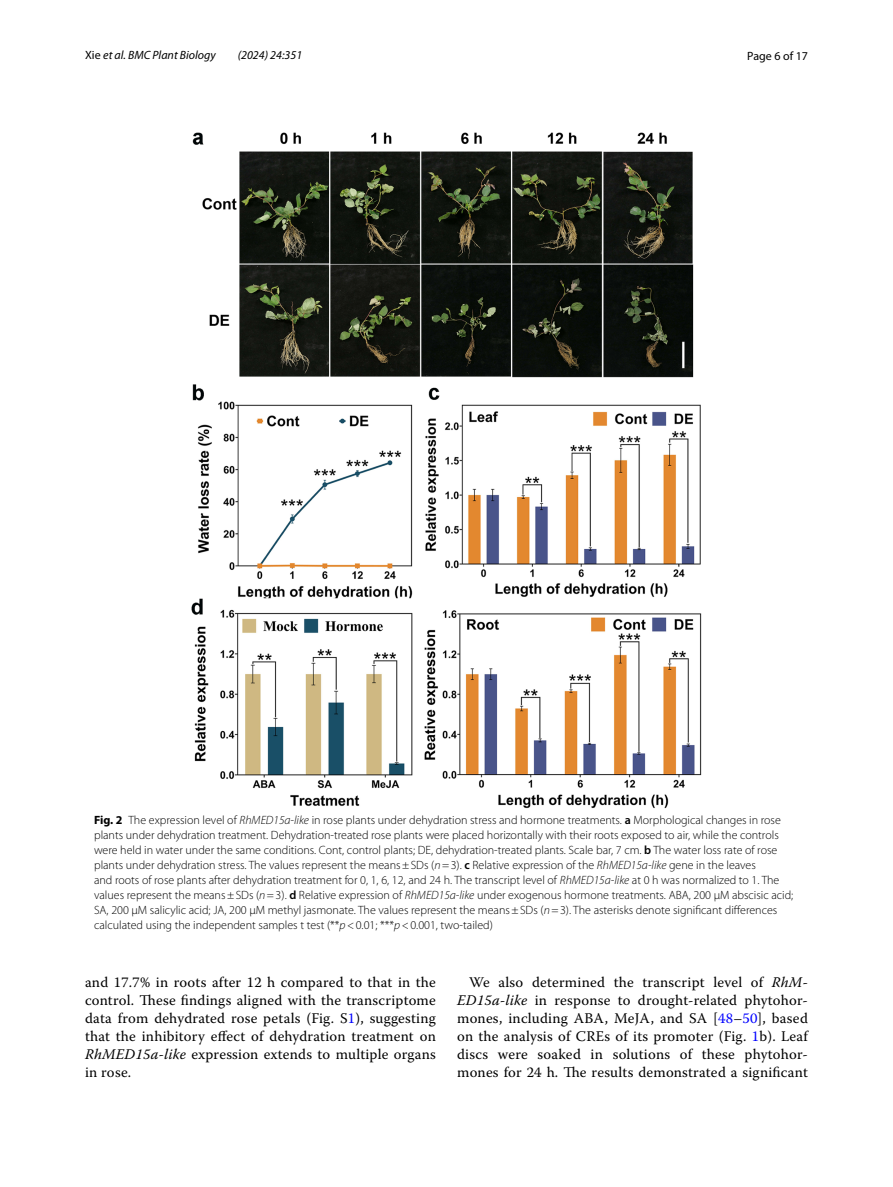
<style>
.page{position:relative;width:893px;height:1187px;background:#fff}
.page>*{position:absolute;margin:0;border:0;box-sizing:border-box;transform-origin:0 0}
.t1{font:14.7px/18px "Warnock Pro";letter-spacing:.015em;color:#000;text-align:justify}
.t2{font:300 12px/15px "Myriad Pro";color:#000}
.t3{font:italic 12px "Myriad Pro";color:#000}
.t4{font:12px "Myriad Pro";color:#000}
.s1{font-style:normal}
.s2{font-weight:700}
.s3{font-style:italic}
.s4{font-weight:600}
.s5{color:#00f}
</style>
<div class="page">
<img style="left:191px;top:133px;width:511px;height:675px">
<p class="t3" style="left:85px;top:48px;width:132px"><span class="s1">Xie</span> et al. BMC Plant Biology</p>
<p class="t3" style="left:238px;top:48px;width:66px">(2024) 24:351</p>
<p class="t4" style="left:747px;top:48px;width:62px">Page 6 of 17</p>
<p class="t2" style="left:94px;top:812px;width:701px"><span class="s2">Fig. 2</span> The expression level of <span class="s3">RhMED15a-like</span> in rose plants under dehydration stress and hormone treatments. <span class="s4">a</span> Morphological changes in rose plants under dehydration treatment. Dehydration-treated rose plants were placed horizontally with their roots exposed to air, while the controls were held in water under the same conditions. Cont, control plants; DE, dehydration-treated plants. Scale bar, 7 cm. <span class="s4">b</span> The water loss rate of rose plants under dehydration stress. The values represent the means±SDs (<span class="s3">n</span>=3). <span class="s4">c</span> Relative expression of the <span class="s3">RhMED15a-like</span> gene in the leaves<br>and roots of rose plants after dehydration treatment for 0, 1, 6, 12, and 24 h. The transcript level of <span class="s3">RhMED15a-like</span> at 0 h was normalized to 1. The values represent the means±SDs (<span class="s3">n</span>=3). <span class="s4">d</span> Relative expression of <span class="s3">RhMED15a-like</span> under exogenous hormone treatments. ABA, 200 µM abscisic acid; SA, 200 µM salicylic acid; JA, 200 µM methyl jasmonate. The values represent the means±SDs (<span class="s3">n</span>=3). The asterisks denote significant differences calculated using the independent samples t test (**<span class="s3">p</span>&lt;0.01; ***<span class="s3">p</span>&lt;0.001, two-tailed)</p>
<p class="t1" style="left:85px;top:972px;width:352px">and 17.7% in roots after 12 h compared to that in the control. These findings aligned with the transcriptome data from dehydrated rose petals (Fig. S<span class="s5">1</span>), suggesting that the inhibitory effect of dehydration treatment on <span class="s3">RhMED15a-like</span> expression extends to multiple organs in rose.</p>
<p class="t1" style="left:457px;top:972px;width:352px;text-indent:12px">We also determined the transcript level of <span class="s3">RhM-ED15a-like</span> in response to drought-related phytohor&shy;mones, including ABA, MeJA, and SA [<span class="s5">48</span>–<span class="s5">50</span>], based on the analysis of CREs of its promoter (Fig. <span class="s5">1</span>b). Leaf discs were soaked in solutions of these phytohor&shy;mones for 24 h. The results demonstrated a significant</p>
</div>
